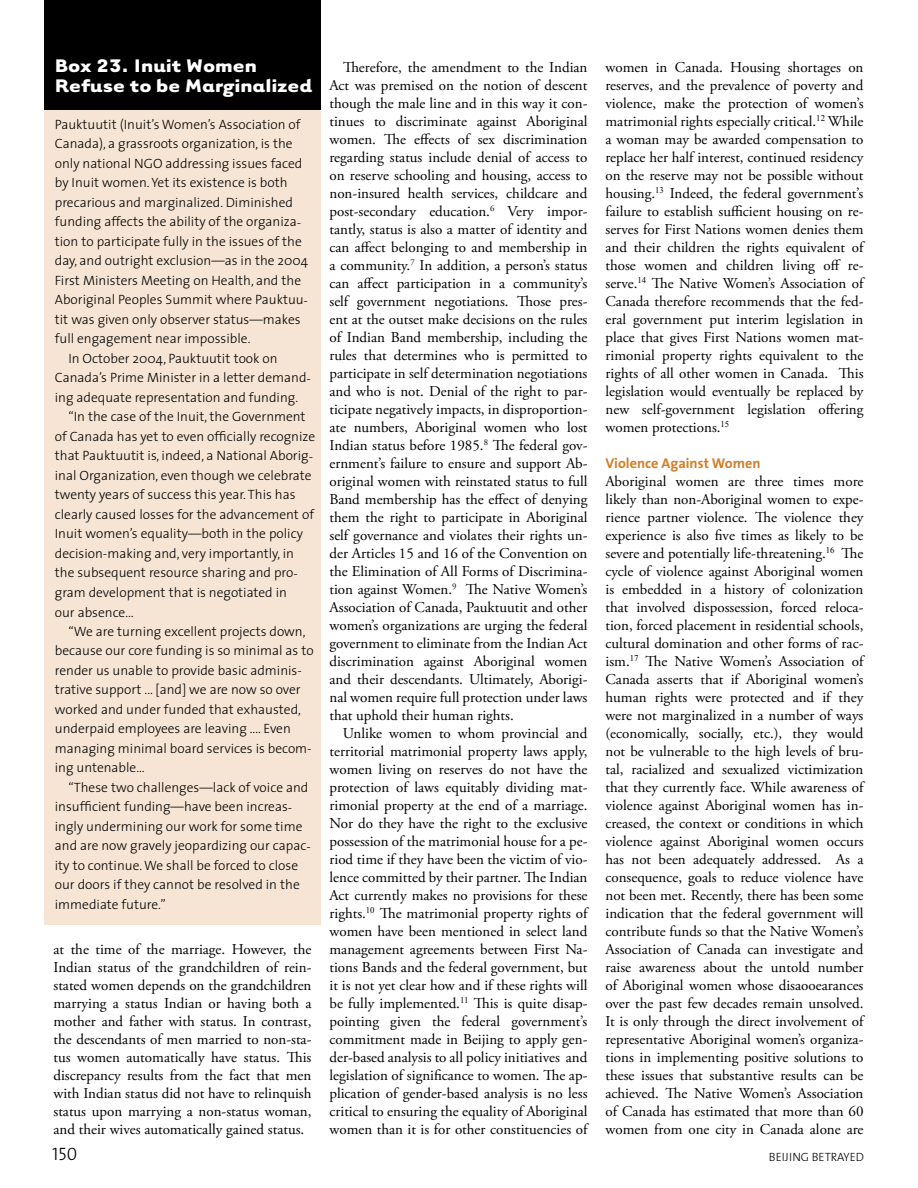
<style>
.page{position:relative;width:918px;height:1188px;background:#fff}
.page>*{position:absolute;margin:0;border:0;box-sizing:border-box;transform-origin:0 0}
.t1{font:700 21px/19.5px "Tarzana Wide";color:#fff}
.t2{font:18px "The Sans Light Caps";color:#000}
.t3{font:15px/18px "Adobe Garamond Pro";color:#000;text-align:justify}
.t4{font:700 14.25px "The Sans";color:#d27e26}
.t5{font:300 13.5px "The Sans";color:#000}
.t6{font:12px "The Sans Light Caps";color:#000}
</style>
<div class="page">
<div style="left:45px;top:0;width:276px;height:924px;background:#f6e5d4"></div>
<div style="left:45px;top:0;width:276px;height:109px;background:#000"></div>
<h1 class="t1" style="left:55px;top:55px;width:259px">Box 23. Inuit Women<br>Refuse to be Marginalized</h1>
<p class="t5" style="left:55px;top:113px;width:247px">Pauktuutit (Inuit’s Women’s Association of</p>
<p class="t5" style="left:55px;top:133px;width:239px">Canada), a grassroots organization, is the</p>
<p class="t5" style="left:55px;top:152px;width:249px">only national NGO addressing issues faced</p>
<p class="t5" style="left:55px;top:172px;width:234px">by Inuit women. Yet its existence is both</p>
<p class="t5" style="left:55px;top:191px;width:240px">precarious and marginalized. Diminished</p>
<p class="t5" style="left:55px;top:211px;width:248px">funding affects the ability of the organiza-</p>
<p class="t5" style="left:55px;top:230px;width:249px">tion to participate fully in the issues of the</p>
<p class="t5" style="left:55px;top:250px;width:255px">day, and outright exclusion—as in the 2004</p>
<p class="t5" style="left:55px;top:269px;width:248px">First Ministers Meeting on Health, and the</p>
<p class="t5" style="left:55px;top:289px;width:255px">Aboriginal Peoples Summit where Pauktuu-</p>
<p class="t5" style="left:55px;top:308px;width:247px">tit was given only observer status—makes</p>
<p class="t5" style="left:55px;top:328px;width:197px">full engagement near impossible.</p>
<p class="t5" style="left:68px;top:347px;width:211px">In October 2004, Pauktuutit took on</p>
<p class="t5" style="left:55px;top:367px;width:258px">Canada’s Prime Minister in a letter demand-</p>
<p class="t5" style="left:55px;top:386px;width:245px">ing adequate representation and funding.</p>
<p class="t5" style="left:68px;top:406px;width:239px">“In the case of the Inuit, the Government</p>
<p class="t5" style="left:55px;top:425px;width:262px">of Canada has yet to even officially recognize</p>
<p class="t5" style="left:55px;top:445px;width:260px">that Pauktuutit is, indeed, a National Aborig-</p>
<p class="t5" style="left:55px;top:464px;width:258px">inal Organization, even though we celebrate</p>
<p class="t5" style="left:55px;top:484px;width:242px">twenty years of success this year. This has</p>
<p class="t5" style="left:55px;top:503px;width:261px">clearly caused losses for the advancement of</p>
<p class="t5" style="left:55px;top:523px;width:250px">Inuit women’s equality—both in the policy</p>
<p class="t5" style="left:55px;top:542px;width:241px">decision-making and, very importantly, in</p>
<p class="t5" style="left:55px;top:562px;width:245px">the subsequent resource sharing and pro-</p>
<p class="t5" style="left:55px;top:581px;width:234px">gram development that is negotiated in</p>
<p class="t5" style="left:55px;top:601px;width:80px">our absence…</p>
<p class="t5" style="left:68px;top:620px;width:239px">“We are turning excellent projects down,</p>
<p class="t5" style="left:55px;top:640px;width:260px">because our core funding is so minimal as to</p>
<p class="t5" style="left:55px;top:659px;width:248px">render us unable to provide basic adminis-</p>
<p class="t5" style="left:55px;top:679px;width:247px">trative support ... [and] we are now so over</p>
<p class="t5" style="left:55px;top:698px;width:248px">worked and under funded that exhausted,</p>
<p class="t5" style="left:55px;top:718px;width:237px">underpaid employees are leaving .... Even</p>
<p class="t5" style="left:55px;top:737px;width:258px">managing minimal board services is becom-</p>
<p class="t5" style="left:55px;top:757px;width:91px">ing untenable…</p>
<p class="t5" style="left:68px;top:776px;width:242px">“These two challenges—lack of voice and</p>
<p class="t5" style="left:55px;top:796px;width:239px">insufficient funding—have been increas-</p>
<p class="t5" style="left:55px;top:815px;width:249px">ingly undermining our work for some time</p>
<p class="t5" style="left:55px;top:835px;width:257px">and are now gravely jeopardizing our capac-</p>
<p class="t5" style="left:55px;top:854px;width:245px">ity to continue. We shall be forced to close</p>
<p class="t5" style="left:55px;top:874px;width:246px">our doors if they cannot be resolved in the</p>
<p class="t5" style="left:55px;top:893px;width:113px">immediate future.”</p>
<p class="t3" style="left:54px;top:941px;width:260px">at the time of the marriage. However, the Indian status of the grandchildren of rein&shy;stated women depends on the grandchildren marrying a status Indian or having both a mother and father with status. In contrast, the descendants of men married to non-sta&shy;tus women automatically have status. This discrepancy results from the fact that men with Indian status did not have to relinquish status upon marrying a non-status woman, and their wives automatically gained status.</p>
<p class="t3" style="left:330px;top:59px;width:260px;text-indent:14px">Therefore, the amendment to the Indian Act was premised on the notion of descent though the male line and in this way it con&shy;tinues to discriminate against Aboriginal women. The effects of sex discrimination regarding status include denial of access to on reserve schooling and housing, access to non-insured health services, childcare and post-secondary education.<sup>6</sup> Very impor&shy;tantly, status is also a matter of identity and can affect belonging to and membership in a community.<sup>7</sup> In addition, a person’s status can affect participation in a community’s self government negotiations. Those pres&shy;ent at the outset make decisions on the rules of Indian Band membership, including the rules that determines who is permitted to participate in self determination negotiations and who is not. Denial of the right to par&shy;ticipate negatively impacts, in disproportion&shy;ate numbers, Aboriginal women who lost Indian status before 1985.<sup>8</sup> The federal gov&shy;ernment’s failure to ensure and support Ab&shy;original women with reinstated status to full Band membership has the effect of denying them the right to participate in Aboriginal self governance and violates their rights un&shy;der Articles 15 and 16 of the Convention on the Elimination of All Forms of Discrimina&shy;tion against Women.<sup>9</sup> The Native Women’s Association of Canada, Pauktuutit and other women’s organizations are urging the federal government to eliminate from the Indian Act discrimination against Aboriginal women and their descendants. Ultimately, Aborigi&shy;nal women require full protection under laws that uphold their human rights.</p>
<p class="t3" style="left:330px;top:725px;width:260px;text-indent:13px">Unlike women to whom provincial and territorial matrimonial property laws apply, women living on reserves do not have the protection of laws equitably dividing mat&shy;rimonial property at the end of a marriage.<br>Nor do they have the right to the exclusive possession of the matrimonial house for a pe&shy;riod time if they have been the victim of vio&shy;lence committed by their partner. The Indian Act currently makes no provisions for these rights.<sup>10</sup> The matrimonial property rights of women have been mentioned in select land management agreements between First Na&shy;tions Bands and the federal government, but it is not yet clear how and if these rights will be fully implemented.<sup>11</sup> This is quite disap&shy;pointing given the federal government’s commitment made in Beijing to apply gen&shy;der-based analysis to all policy initiatives and legislation of significance to women. The ap&shy;plication of gender-based analysis is no less critical to ensuring the equality of Aboriginal women than it is for other constituencies of</p>
<p class="t3" style="left:605px;top:59px;width:260px">women in Canada. Housing shortages on reserves, and the prevalence of poverty and violence, make the protection of women’s matrimonial rights especially critical.<sup>12</sup> While a woman may be awarded compensation to replace her half interest, continued residency on the reserve may not be possible without housing.<sup>13</sup> Indeed, the federal government’s failure to establish sufficient housing on re&shy;serves for First Nations women denies them and their children the rights equivalent of those women and children living off re&shy;serve.<sup>14</sup> The Native Women’s Association of Canada therefore recommends that the fed&shy;eral government put interim legislation in place that gives First Nations women mat&shy;rimonial property rights equivalent to the rights of all other women in Canada. This legislation would eventually be replaced by new self-government legislation offering women protections.<sup>15</sup></p>
<p class="t4" style="left:605px;top:451px;width:157px">Violence Against Women</p>
<p class="t3" style="left:605px;top:473px;width:260px">Aboriginal women are three times more likely than non-Aboriginal women to expe&shy;rience partner violence. The violence they experience is also five times as likely to be severe and potentially life-threatening.<sup>16</sup> The cycle of violence against Aboriginal women is embedded in a history of colonization that involved dispossession, forced reloca&shy;tion, forced placement in residential schools, cultural domination and other forms of rac&shy;ism.<sup>17</sup> The Native Women’s Association of Canada asserts that if Aboriginal women’s human rights were protected and if they were not marginalized in a number of ways (economically, socially, etc.), they would not be vulnerable to the high levels of bru&shy;tal, racialized and sexualized victimization that they currently face. While awareness of violence against Aboriginal women has in&shy;creased, the context or conditions in which violence against Aboriginal women occurs has not been adequately addressed. As a consequence, goals to reduce violence have not been met. Recently, there has been some indication that the federal government will contribute funds so that the Native Women’s Association of Canada can investigate and raise awareness about the untold number of Aboriginal women whose disaooearances over the past few decades remain unsolved.<br>It is only through the direct involvement of representative Aboriginal women’s organiza&shy;tions in implementing positive solutions to these issues that substantive results can be achieved. The Native Women’s Association of Canada has estimated that more than 60 women from one city in Canada alone are</p>
<p class="t2" style="left:52px;top:1139px;width:27px">150</p>
<p class="t6" style="left:769px;top:1147px;width:97px">BEIJING BETRAYED</p>
</div>
